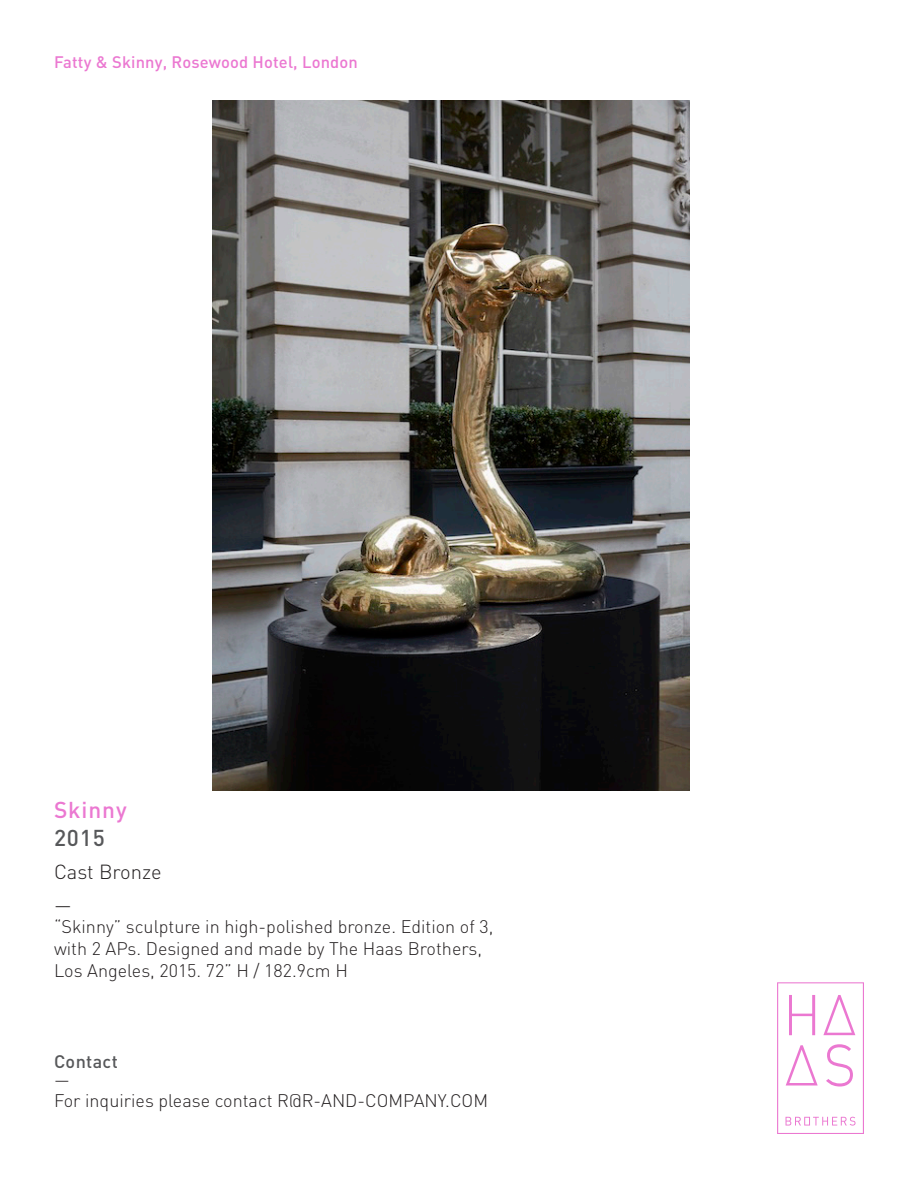
<style>
.page{position:relative;width:918px;height:1188px;background:#fff}
.page>*{position:absolute;margin:0;border:0;box-sizing:border-box;transform-origin:0 0}
.t1{font:500 22.65px/28.5px "DIN";letter-spacing:.04em;color:#eb78d1}
.t2{font:300 20.1px "DIN";color:#231f20}
.t3{font:300 18px "DIN";color:#231f20}
.t4{font:500 18px "DIN";letter-spacing:.02em;color:#57585a}
.t5{font:500 16.5px "DIN";letter-spacing:.01em;color:#eb78d1}
.s1{color:#57585a}
</style>
<div class="page">
<svg style="left:777px;top:982px;width:87px;height:152px"></svg>
<img style="left:212px;top:101px;width:477px;height:689px">
<p class="t5" style="left:54px;top:51px;width:305px">Fatty &amp; Skinny, Rosewood Hotel, London</p>
<p class="t1" style="left:54px;top:795px;width:74px">Skinny<br><span class="s1">2015</span></p>
<p class="t2" style="left:54px;top:859px;width:109px">Cast Bronze</p>
<p class="t2" style="left:54px;top:892px;width:19px">—</p>
<p class="t3" style="left:54px;top:916px;width:441px">“Skinny” sculpture in high-polished bronze. Edition of 3,</p>
<p class="t3" style="left:54px;top:937px;width:430px">with 2 APs. Designed and made by The Haas Brothers,</p>
<p class="t3" style="left:54px;top:959px;width:295px">Los Angeles, 2015. 72” H / 182.9cm H</p>
<p class="t4" style="left:54px;top:1050px;width:65px">Contact</p>
<p class="t3" style="left:54px;top:1068px;width:17px">—</p>
<p class="t3" style="left:54px;top:1090px;width:436px">For inquiries please contact R@R-AND-COMPANY.COM</p>
</div>
